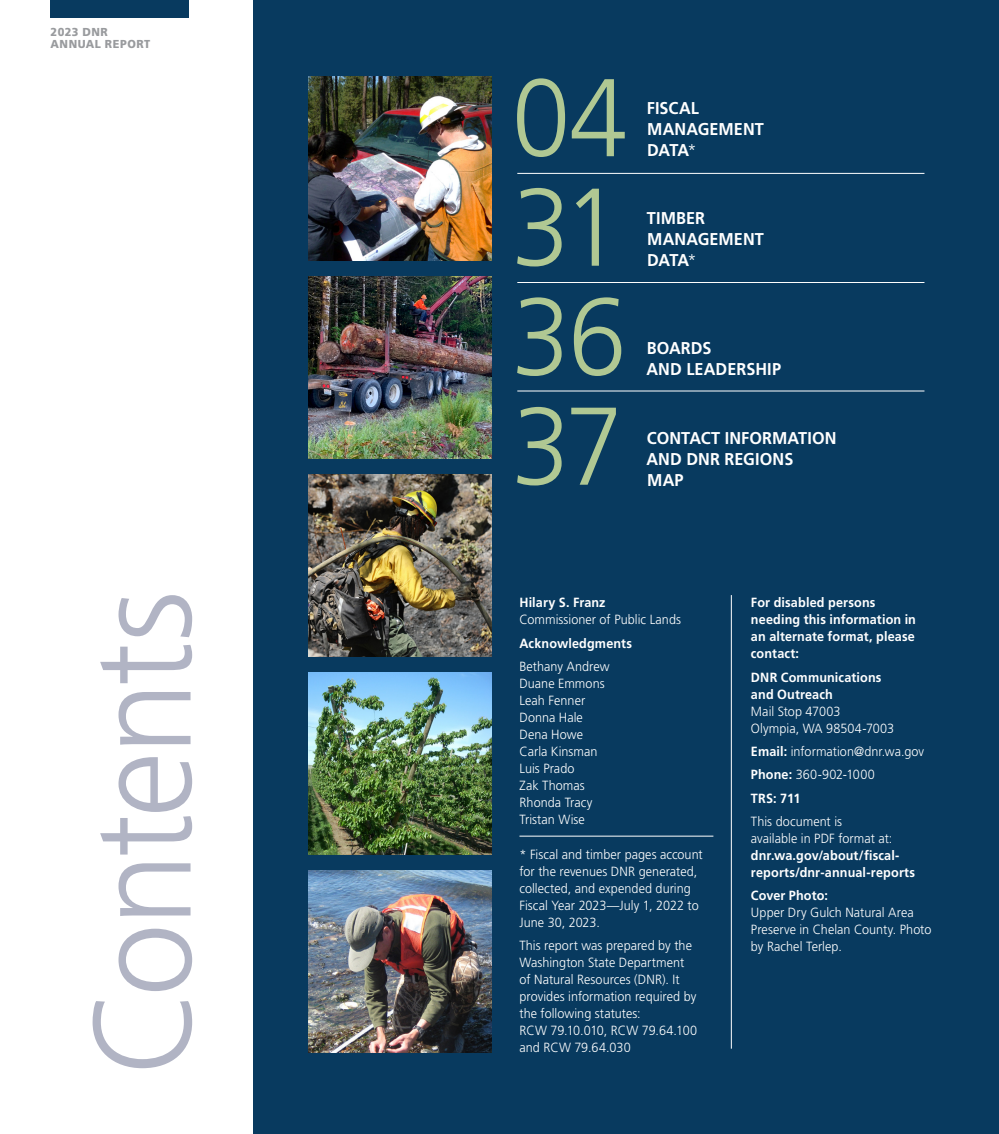
<style>
.page{position:relative;width:999px;height:1134px;background:#fff}
.page>*{position:absolute;margin:0;border:0;box-sizing:border-box;transform-origin:0 0}
.t1{font:300 138px "Frutiger LT Std";letter-spacing:-.03em;color:#b1b4c4;scale:.95 1}
.t2{font:300 110.4px/109.5px "Frutiger LT Std";letter-spacing:-.035em;color:#b0c893;text-align:justify;scale:.95 1}
.TOC-Fiscal{font:700 17.1px/20.9px "Frutiger LT Std";letter-spacing:.005em;color:#fff;scale:.95 1}
.Side_Bar{font:300 13.35px/17px "Frutiger LT Std";letter-spacing:.005em;color:#fff;scale:.95 1}
.Side_Bar-2{font:700 13.35px/17px "Frutiger LT Std";letter-spacing:.01em;color:#fff;scale:.95 1}
.Table_Head_Left{font:900 11.55px/12px "Frutiger LT Std";letter-spacing:.045em;color:#999b9e;scale:.95 1}
.s1{font-weight:300}
.s2{font-weight:700}
</style>
<div class="page">
<div style="left:254px;top:0;width:745px;height:1134px;background:#083a5f"></div>
<img style="left:309px;top:474px;width:182px;height:182px">
<img style="left:309px;top:672px;width:182px;height:183px">
<hr style="left:731px;top:595px;width:1px;height:454px;background:#fff">
<hr style="left:519px;top:836px;width:194px;height:1px;background:#fff">
<img style="left:309px;top:870px;width:182px;height:183px">
<img style="left:309px;top:276px;width:182px;height:182px">
<img style="left:309px;top:77px;width:182px;height:183px">
<div style="left:51px;top:0;width:138px;height:18px;background:#083a5f"></div>
<hr style="left:517px;top:391px;width:407px;height:1px;background:#fff">
<hr style="left:517px;top:282px;width:407px;height:1px;background:#fff">
<hr style="left:517px;top:173px;width:407px;height:1px;background:#fff">
<p class="Table_Head_Left" style="left:51px;top:26px;width:106px">2023 DNR<br>ANNUAL REPORT</p>
<p class="t2" style="left:512px;top:65px;width:123px">04</p>
<p class="t2" style="left:512px;top:174px;width:122px">31<br>36<br>37</p>
<p class="TOC-Fiscal" style="left:647px;top:98px;width:125px">FISCAL<br>MANAGEMENT<br>DATA<span class="s1">*</span></p>
<p class="TOC-Fiscal" style="left:647px;top:208px;width:125px">TIMBER<br>MANAGEMENT<br>DATA<span class="s1">*</span></p>
<p class="TOC-Fiscal" style="left:646px;top:338px;width:143px">BOARDS<br>AND LEADERSHIP</p>
<p class="TOC-Fiscal" style="left:646px;top:428px;width:202px">CONTACT INFORMATION<br>AND DNR REGIONS<br>MAP</p>
<p class="t1" style="left:65px;top:1076px;width:512px;rotate:-90deg">Contents</p>
<p class="Side_Bar-2" style="left:751px;top:594px;width:175px">For disabled persons needing this information in an alternate format, please contact:</p>
<p class="Side_Bar" style="left:519px;top:594px;width:171px"><span class="s2">Hilary S. Franz<br></span>Commissioner of Public Lands</p>
<p class="Side_Bar-2" style="left:519px;top:634px;width:120px">Acknowledgments</p>
<p class="Side_Bar" style="left:519px;top:658px;width:96px">Bethany Andrew<br>Duane Emmons<br>Leah Fenner<br>Donna Hale<br>Dena Howe</p>
<p class="Side_Bar" style="left:519px;top:743px;width:84px">Carla Kinsman</p>
<p class="Side_Bar" style="left:519px;top:760px;width:59px">Luis Prado</p>
<p class="Side_Bar" style="left:519px;top:777px;width:78px">Zak Thomas<br>Rhonda Tracy<br>Tristan Wise</p>
<p class="Side_Bar" style="left:519px;top:846px;width:195px">* Fiscal and timber pages account for the revenues DNR generated, collected, and expended during<br>Fiscal Year 2023—July 1, 2022 to<br>June 30, 2023.</p>
<p class="Side_Bar" style="left:519px;top:937px;width:188px">This report was prepared by the<br>Washington State Department of Natural Resources (DNR). It provides information required by the following statutes:<br>RCW 79.10.010, RCW 79.64.100 and RCW 79.64.030</p>
<p class="Side_Bar" style="left:751px;top:669px;width:152px"><span class="s2">DNR Communications and Outreach<br></span>Mail Stop 47003<br>Olympia, WA 98504-7003</p>
<p class="Side_Bar" style="left:751px;top:743px;width:184px"><span class="s2">Email:</span> information@dnr.wa.gov</p>
<p class="Side_Bar" style="left:751px;top:766px;width:132px"><span class="s2">Phone:</span> 360-902-1000</p>
<p class="Side_Bar-2" style="left:751px;top:790px;width:54px">TRS: 711</p>
<p class="Side_Bar-2" style="left:751px;top:813px;width:174px"><span class="s1">This document is<br>available in PDF format at: </span>dnr.wa.gov/about/fiscal&shy;reports/dnr-annual-reports</p>
<p class="Side_Bar" style="left:751px;top:887px;width:191px"><span class="s2">Cover Photo:<br></span>Upper Dry Gulch Natural Area<br>Preserve in Chelan County. Photo by Rachel Terlep.</p>
</div>
